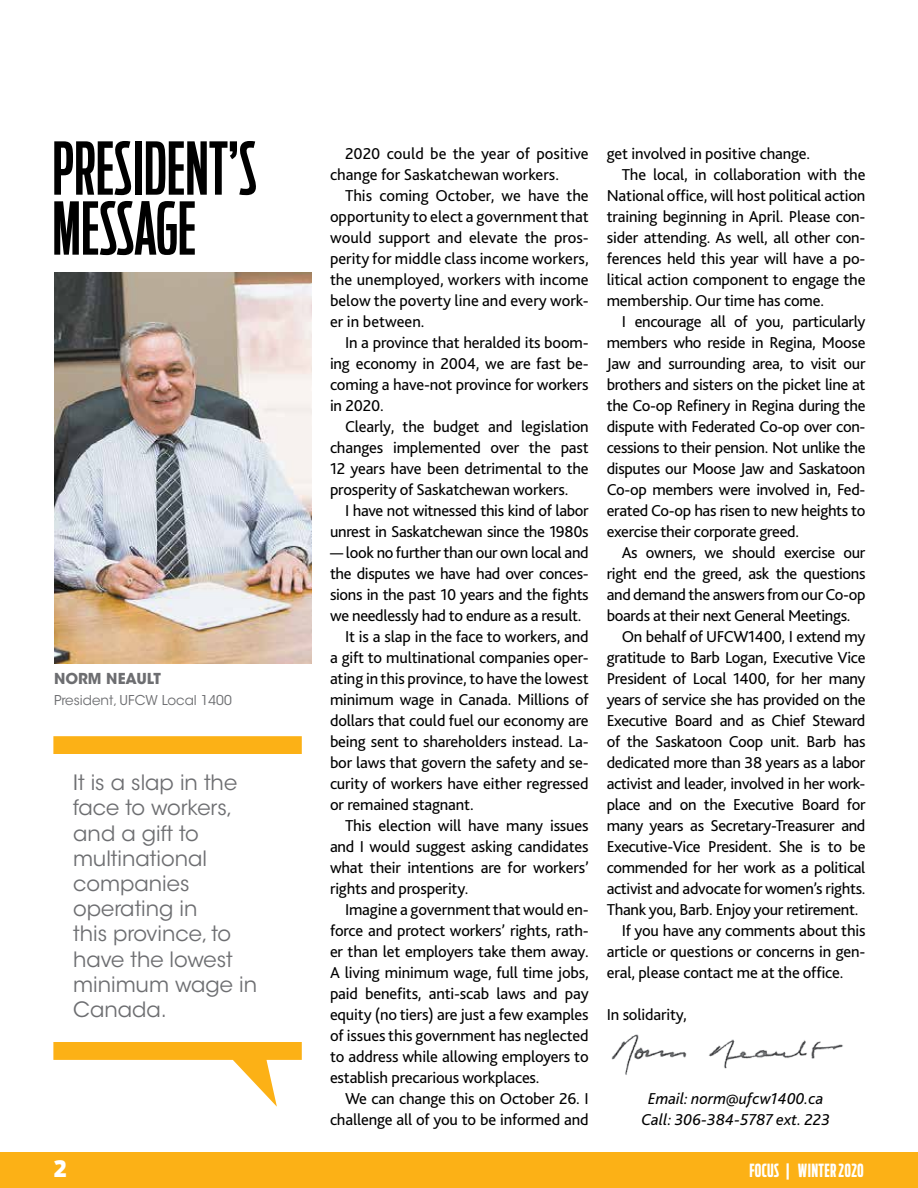
<style>
.page{position:relative;width:918px;height:1188px;background:#fff}
.page>*{position:absolute;margin:0;border:0;box-sizing:border-box;transform-origin:0 0}
.t1{font:500 72px/60px "Antenna Comp";color:#000}
.t2{font:900 22.5px "Antenna Cond";color:#fff}
.t3{font:21px/25.2px "ITC Avant Garde Std";color:#6d6e71}
.t4{font:700 18px "Antenna Comp";letter-spacing:.02em;color:#fff}
.t5{font:16.5px/21px "Bliss 2";letter-spacing:-.01em;color:#000;text-align:justify}
.t6{font:italic 16.5px/21px "Bliss 2";color:#000;text-align:center}
.t7{font:700 15px "ITC Avant Garde Std";color:#6d6e71}
.t8{font:13.5px "ITC Avant Garde Std";color:#6d6e71}
</style>
<div class="page">
<div style="left:0;top:1152px;width:918px;height:36px;background:#fcb116"></div>
<img style="left:54px;top:272px;width:258px;height:391px">
<svg style="left:53px;top:736px;width:249px;height:371px"></svg>
<div style="left:43px;top:754px;width:269px;height:287px;background:#fff"></div>
<img style="left:611px;top:1034px;width:232px;height:41px">
<h1 class="t1" style="left:52px;top:139px;width:207px">PRESIDENT’S<br>MESSAGE</h1>
<p class="t7" style="left:54px;top:669px;width:108px">NORM NEAULT</p>
<p class="t8" style="left:54px;top:692px;width:179px">President, UFCW Local 1400</p>
<p class="t3" style="left:73px;top:770px;width:185px">It is a slap in the face to workers, and a gift to multinational companies operating in<br>this province, to have the lowest minimum wage in<br>Canada.</p>
<p class="t5" style="left:330px;top:143px;width:260px;text-indent:15px">2020 could be the year of positive change for Saskatchewan workers.</p>
<p class="t5" style="left:330px;top:185px;width:260px;text-indent:15px">This coming October, we have the opportunity to elect a government that would support and elevate the pros&shy;perity for middle class income workers, the unemployed, workers with income below the poverty line and every work&shy;er in between.</p>
<p class="t5" style="left:330px;top:332px;width:260px;text-indent:15px">In a province that heralded its boom&shy;ing economy in 2004, we are fast be&shy;coming a have-not province for workers in 2020.</p>
<p class="t5" style="left:330px;top:416px;width:260px;text-indent:15px">Clearly, the budget and legislation changes implemented over the past 12 years have been detrimental to the prosperity of Saskatchewan workers.</p>
<p class="t5" style="left:330px;top:500px;width:260px;text-align:right">I have not witnessed this kind of labor unrest in Saskatchewan since the 1980s</p>
<p class="t5" style="left:330px;top:542px;width:260px">— look no further than our own local and</p>
<p class="t5" style="left:330px;top:563px;width:260px">the disputes we have had over conces-</p>
<p class="t5" style="left:330px;top:584px;width:260px">sions in the past 10 years and the fights</p>
<p class="t5" style="left:330px;top:605px;width:253px">we needlessly had to endure as a result.</p>
<p class="t5" style="left:345px;top:626px;width:245px">It is a slap in the face to workers, and</p>
<p class="t5" style="left:330px;top:647px;width:260px">a gift to multinational companies oper-</p>
<p class="t5" style="left:330px;top:668px;width:260px">ating in this province, to have the lowest</p>
<p class="t5" style="left:330px;top:689px;width:260px">minimum wage in Canada. Millions of</p>
<p class="t5" style="left:330px;top:710px;width:260px">dollars that could fuel our economy are</p>
<p class="t5" style="left:330px;top:731px;width:260px">being sent to shareholders instead. La-</p>
<p class="t5" style="left:330px;top:752px;width:260px">bor laws that govern the safety and se-</p>
<p class="t5" style="left:330px;top:773px;width:260px">curity of workers have either regressed</p>
<p class="t5" style="left:330px;top:794px;width:145px">or remained stagnant.</p>
<p class="t5" style="left:345px;top:815px;width:245px">This election will have many issues</p>
<p class="t5" style="left:330px;top:836px;width:260px">and I would suggest asking candidates</p>
<p class="t5" style="left:330px;top:857px;width:260px">what their intentions are for workers’</p>
<p class="t5" style="left:330px;top:878px;width:140px">rights and prosperity.</p>
<p class="t5" style="left:345px;top:899px;width:245px">Imagine a government that would en-</p>
<p class="t5" style="left:330px;top:920px;width:260px">force and protect workers’ rights, rath-</p>
<p class="t5" style="left:330px;top:941px;width:260px">er than let employers take them away.</p>
<p class="t5" style="left:330px;top:962px;width:260px">A living minimum wage, full time jobs,</p>
<p class="t5" style="left:330px;top:983px;width:260px">paid benefits, anti-scab laws and pay</p>
<p class="t5" style="left:330px;top:1004px;width:260px">equity (no tiers) are just a few examples</p>
<p class="t5" style="left:330px;top:1025px;width:260px">of issues this government has neglected</p>
<p class="t5" style="left:330px;top:1046px;width:260px">to address while allowing employers to</p>
<p class="t5" style="left:330px;top:1067px;width:211px">establish precarious workplaces.</p>
<p class="t5" style="left:345px;top:1088px;width:245px">We can change this on October 26. I</p>
<p class="t5" style="left:330px;top:1109px;width:260px">challenge all of you to be informed and</p>
<p class="t5" style="left:607px;top:143px;width:205px">get involved in positive change.</p>
<p class="t5" style="left:622px;top:164px;width:245px">The local, in collaboration with the</p>
<p class="t5" style="left:607px;top:185px;width:260px">National office, will host political action</p>
<p class="t5" style="left:607px;top:206px;width:260px">training beginning in April. Please con-</p>
<p class="t5" style="left:607px;top:227px;width:260px">sider attending. As well, all other con-</p>
<p class="t5" style="left:607px;top:248px;width:260px">ferences held this year will have a po-</p>
<p class="t5" style="left:607px;top:269px;width:260px">litical action component to engage the</p>
<p class="t5" style="left:607px;top:290px;width:219px">membership. Our time has come.</p>
<p class="t5" style="left:622px;top:311px;width:245px">I encourage all of you, particularly</p>
<p class="t5" style="left:607px;top:332px;width:260px">members who reside in Regina, Moose</p>
<p class="t5" style="left:607px;top:353px;width:260px">Jaw and surrounding area, to visit our</p>
<p class="t5" style="left:607px;top:374px;width:260px">brothers and sisters on the picket line at</p>
<p class="t5" style="left:607px;top:395px;width:260px">the Co-op Refinery in Regina during the</p>
<p class="t5" style="left:607px;top:416px;width:260px">dispute with Federated Co-op over con-</p>
<p class="t5" style="left:607px;top:437px;width:260px">cessions to their pension. Not unlike the</p>
<p class="t5" style="left:607px;top:458px;width:260px">disputes our Moose Jaw and Saskatoon</p>
<p class="t5" style="left:607px;top:479px;width:260px">Co-op members were involved in, Fed-</p>
<p class="t5" style="left:607px;top:500px;width:260px">erated Co-op has risen to new heights to</p>
<p class="t5" style="left:607px;top:521px;width:194px">exercise their corporate greed.</p>
<p class="t5" style="left:622px;top:542px;width:245px">As owners, we should exercise our</p>
<p class="t5" style="left:607px;top:563px;width:260px">right end the greed, ask the questions</p>
<p class="t5" style="left:607px;top:584px;width:260px">and demand the answers from our Co-op</p>
<p class="t5" style="left:607px;top:605px;width:245px">boards at their next General Meetings.</p>
<p class="t5" style="left:622px;top:626px;width:245px">On behalf of UFCW1400, I extend my</p>
<p class="t5" style="left:607px;top:647px;width:260px">gratitude to Barb Logan, Executive Vice</p>
<p class="t5" style="left:607px;top:668px;width:260px">President of Local 1400, for her many</p>
<p class="t5" style="left:607px;top:689px;width:260px">years of service she has provided on the</p>
<p class="t5" style="left:607px;top:710px;width:260px">Executive Board and as Chief Steward</p>
<p class="t5" style="left:607px;top:731px;width:260px">of the Saskatoon Coop unit. Barb has</p>
<p class="t5" style="left:607px;top:752px;width:260px">dedicated more than 38 years as a labor</p>
<p class="t5" style="left:607px;top:773px;width:260px">activist and leader, involved in her work-</p>
<p class="t5" style="left:607px;top:794px;width:260px">place and on the Executive Board for</p>
<p class="t5" style="left:607px;top:815px;width:260px">many years as Secretary-Treasurer and</p>
<p class="t5" style="left:607px;top:836px;width:260px">Executive-Vice President. She is to be</p>
<p class="t5" style="left:607px;top:857px;width:260px">commended for her work as a political</p>
<p class="t5" style="left:607px;top:878px;width:260px">activist and advocate for women’s rights.</p>
<p class="t5" style="left:607px;top:899px;width:253px">Thank you, Barb. Enjoy your retirement.</p>
<p class="t5" style="left:622px;top:920px;width:245px">If you have any comments about this</p>
<p class="t5" style="left:607px;top:941px;width:260px">article or questions or concerns in gen-</p>
<p class="t5" style="left:607px;top:962px;width:238px">eral, please contact me at the office.</p>
<p class="t5" style="left:607px;top:1004px;width:82px">In solidarity,</p>
<p class="t6" style="left:641px;top:1088px;width:190px">Email: norm@ufcw1400.ca<br>Call: 306-384-5787 ext. 223</p>
<h2 class="t2" style="left:54px;top:1155px;width:14px">2</h2>
<p class="t4" style="left:750px;top:1159px;width:116px">FOCUS | WINTER 2020</p>
</div>
